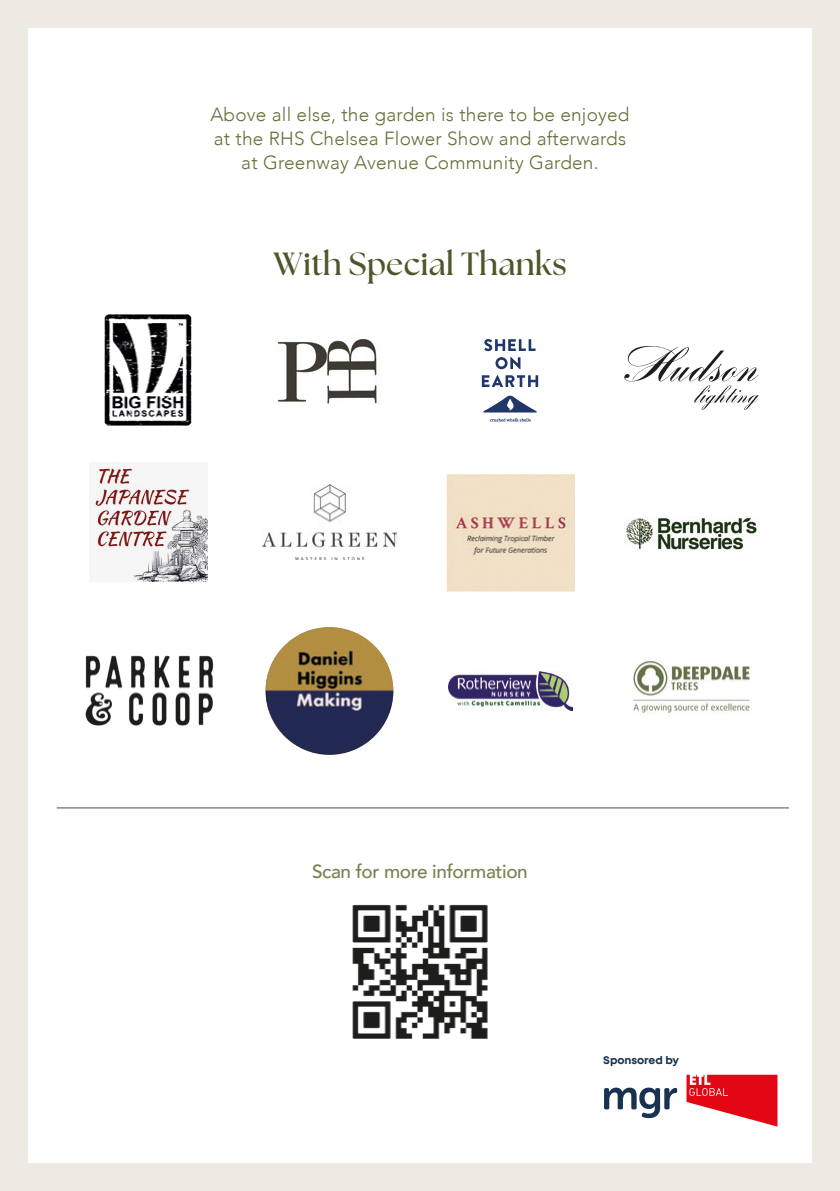
<style>
.page{position:relative;width:840px;height:1191px;background:#fff}
.page>*{position:absolute;margin:0;border:0;box-sizing:border-box;transform-origin:0 0}
.t1{font:700 32px "The Seasons";letter-spacing:.01em;color:#4e572b}
.t2{font:300 19px/24px "Avenir";letter-spacing:.01em;color:#666e39;text-align:center}
.t3{font:500 19px "Avenir";letter-spacing:-.02em;color:#7b7f4f}
.t4{font:700 11px "Mont";letter-spacing:-.005em;color:#17324f}
</style>
<div class="page">
<div style="left:0;top:0;width:839px;height:1191px;background:#ede9e3"></div>
<div style="left:28px;top:28px;width:783px;height:1134px;background:#fff"></div>
<img style="left:352px;top:904px;width:136px;height:135px">
<img style="left:624px;top:516px;width:133px;height:33px">
<img style="left:633px;top:661px;width:119px;height:54px">
<svg style="left:624px;top:346px;width:134px;height:64px"></svg>
<img style="left:104px;top:314px;width:88px;height:112px">
<img style="left:85px;top:655px;width:129px;height:70px">
<img style="left:89px;top:463px;width:118px;height:118px">
<img style="left:446px;top:474px;width:128px;height:118px">
<svg style="left:483px;top:395px;width:54px;height:17px"></svg>
<svg style="left:484px;top:339px;width:51px;height:12px"></svg>
<svg style="left:495px;top:357px;width:25px;height:12px"></svg>
<svg style="left:481px;top:375px;width:57px;height:12px"></svg>
<svg style="left:490px;top:418px;width:40px;height:3px"></svg>
<img style="left:448px;top:671px;width:124px;height:39px">
<img style="left:262px;top:485px;width:134px;height:74px">
<img style="left:277px;top:338px;width:100px;height:66px">
<img style="left:265px;top:627px;width:128px;height:128px;border-radius:64px">
<hr style="left:57px;top:807px;width:731px;height:1px;background:#4b4b4a">
<svg style="left:604px;top:1087px;width:72px;height:31px"></svg>
<svg style="left:686px;top:1074px;width:91px;height:52px"></svg>
<p class="t2" style="left:210px;top:103px;width:420px">Above all else, the garden is there to be enjoyed at the RHS Chelsea Flower Show and afterwards at Greenway Avenue Community Garden.</p>
<p class="t1" style="left:273px;top:242px;width:295px">With Special Thanks</p>
<p class="t3" style="left:312px;top:855px;width:217px">Scan for more information</p>
<p class="t4" style="left:603px;top:1053px;width:77px">Sponsored by</p>
</div>
